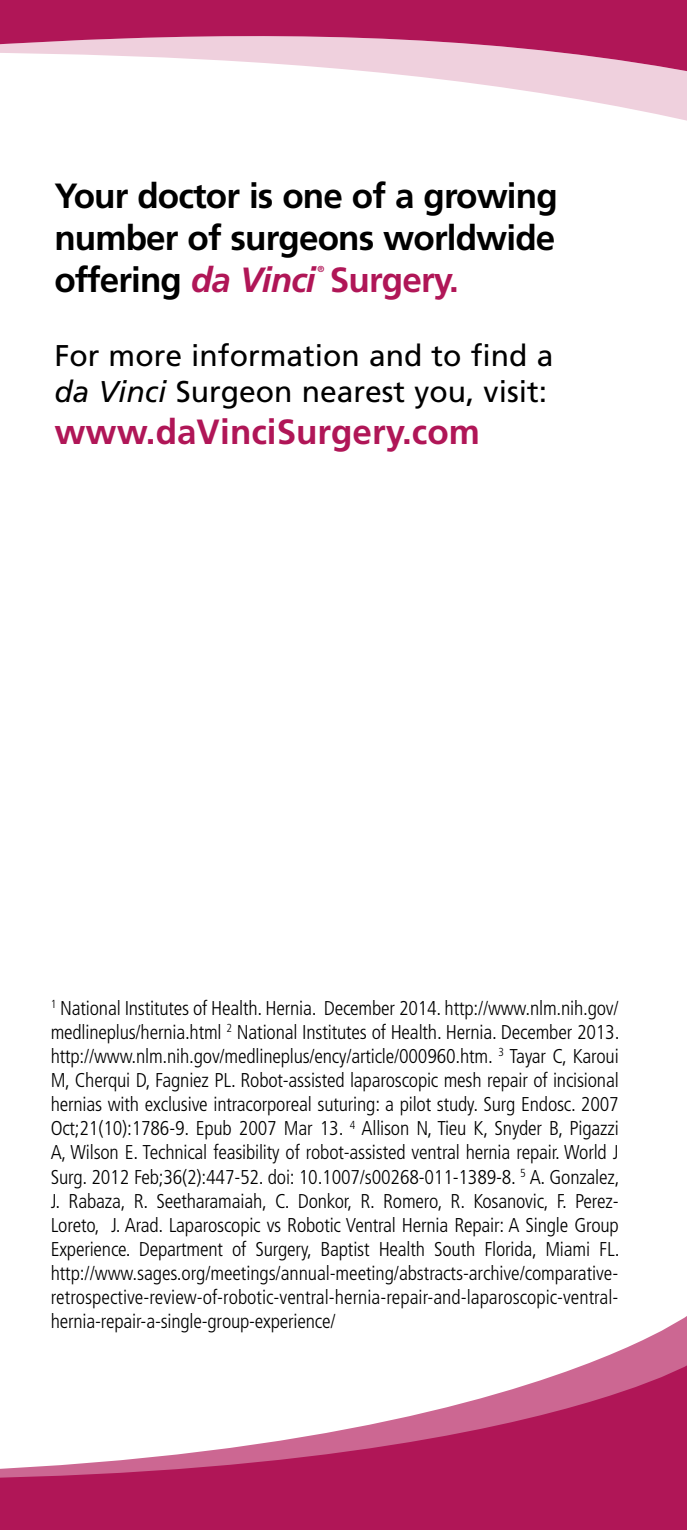
<style>
.page{position:relative;width:687px;height:1530px;background:#fff}
.page>*{position:absolute;margin:0;border:0;box-sizing:border-box;transform-origin:0 0}
.t1{font:700 35px/42.2px "Frutiger";letter-spacing:-.025em;color:#000;text-align:justify}
.t2{font:700 35px "Frutiger";color:#b01657}
.t3{font:30px/36.2px "Frutiger";color:#000}
.t4{font:300 condensed 20px/24px "Frutiger";letter-spacing:-.01em;color:#000;text-align:justify}
.t5{font:700 8.75px "Frutiger";color:#b01657}
.s1{font-style:italic;color:#b01657}
.s2{color:#b01657}
.s3{font-style:italic}
</style>
<div class="page">
<svg style="left:0;top:0;width:686px;height:121px"></svg>
<svg style="left:584px;top:1316px;width:102px;height:49px"></svg>
<svg style="left:0;top:1365px;width:686px;height:165px;fill:#b01657"></svg>
<h1 class="t1" style="left:54px;top:174px;width:504px">Your doctor is one of a growing number of surgeons worldwide offering <span class="s1">da Vinci</span> <span class="s2">Surgery.</span></h1>
<p class="t5" style="left:317px;top:264px;width:8px">®</p>
<h2 class="t3" style="left:54px;top:338px;width:500px">For more information and to find a <span class="s3">da Vinci</span> Surgeon nearest you, visit:</h2>
<h1 class="t2" style="left:54px;top:412px;width:427px">www.daVinciSurgery.com</h1>
<p class="t4" style="left:51px;top:996px;width:570px"><sup>1</sup> National Institutes of Health. Hernia. December 2014. http://www.nlm.nih.gov/ medlineplus/hernia.html <sup>2</sup> National Institutes of Health. Hernia. December 2013. http://www.nlm.nih.gov/medlineplus/ency/article/000960.htm. <sup>3</sup> Tayar C, Karoui M, Cherqui D, Fagniez PL. Robot-assisted laparoscopic mesh repair of incisional hernias with exclusive intracorporeal suturing: a pilot study. Surg Endosc. 2007<br>Oct;21(10):1786-9. Epub 2007 Mar 13. <sup>4</sup> Allison N, Tieu K, Snyder B, Pigazzi A, Wilson E. Technical feasibility of robot-assisted ventral hernia repair. World J Surg. 2012 Feb;36(2):447-52. doi: 10.1007/s00268-011-1389-8. <sup>5</sup> A. Gonzalez, J. Rabaza, R. Seetharamaiah, C. Donkor, R. Romero, R. Kosanovic, F. Perez-Loreto, J. Arad. Laparoscopic vs Robotic Ventral Hernia Repair: A Single Group Experience. Department of Surgery, Baptist Health South Florida, Miami FL. http://www.sages.org/meetings/annual-meeting/abstracts-archive/comparative&shy;retrospective-review-of-robotic-ventral-hernia-repair-and-laparoscopic-ventral&shy;hernia-repair-a-single-group-experience/</p>
</div>
